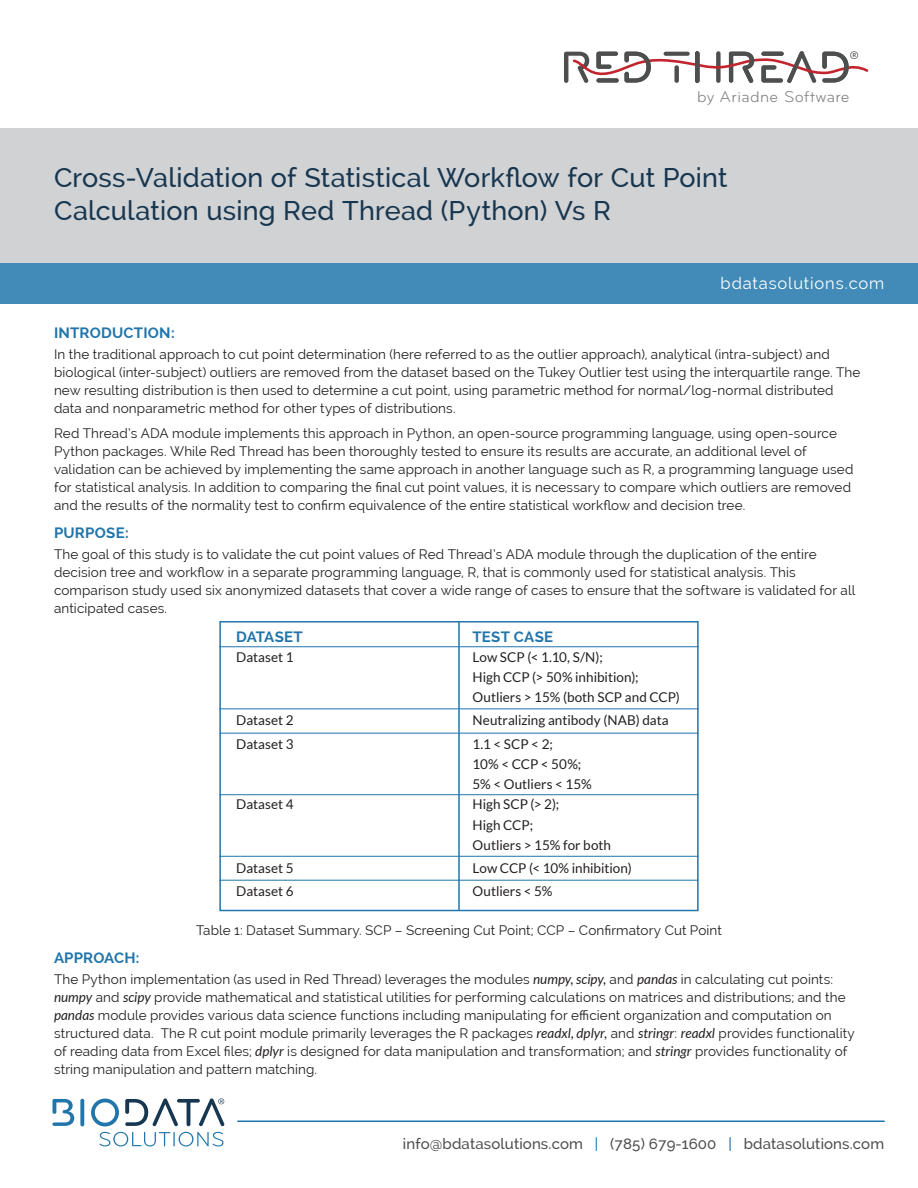
<style>
.page{position:relative;width:918px;height:1188px;background:#fff}
.page>*{position:absolute;margin:0;border:0;box-sizing:border-box;transform-origin:0 0}
.t1{font:500 27px/33px "Raleway";letter-spacing:.01em;color:#173650}
.t2{font:23.1px "Bryant Pro";color:#4d4e4e}
.t3{font:16.5px "Raleway";letter-spacing:.05em;color:#fff}
.t4{font:16.2px "Bryant Pro";letter-spacing:.025em;color:#818180}
.t5{font:500 15px "Raleway";letter-spacing:.01em;color:#4d4e4e}
.SUBHEAD{font:700 15px "Raleway";letter-spacing:.015em;color:#2075ab}
.BODY_COPY{font:13.5px/18px "Raleway";letter-spacing:.01em;color:#231f20}
.BODY_COPY-2{font:13.5px "Lato";color:#231f20}
.s1{font-family:"Lato";font-style:italic}
.s2{color:#2075ab}
</style>
<div class="page">
<div style="left:0;top:128px;width:918px;height:135px;background:#d1d2d4"></div>
<div style="left:0;top:263px;width:918px;height:41px;background:#428ab7"></div>
<div style="left:219px;top:621px;width:480px;height:290px;border:2px solid #2075ab"></div>
<hr style="left:238px;top:1120px;width:646px;height:2px;background:#2075ab">
<svg style="left:100px;top:1132px;width:123px;height:14px"></svg>
<svg style="left:80px;top:1099px;width:4px;height:27px"></svg>
<svg style="left:52px;top:1099px;width:22px;height:27px"></svg>
<svg style="left:125px;top:1098px;width:99px;height:28px"></svg>
<svg style="left:91px;top:1099px;width:28px;height:27px"></svg>
<hr style="left:219px;top:880px;width:480px;height:1px;background:#2075ab">
<hr style="left:219px;top:856px;width:480px;height:1px;background:#2075ab">
<hr style="left:219px;top:794px;width:480px;height:1px;background:#2075ab">
<hr style="left:219px;top:733px;width:480px;height:1px;background:#2075ab">
<hr style="left:219px;top:708px;width:480px;height:1px;background:#2075ab">
<hr style="left:219px;top:646px;width:480px;height:1px;background:#2075ab">
<hr style="left:458px;top:621px;width:2px;height:289px;background:#2075ab">
<svg style="left:564px;top:51px;width:305px;height:32px"></svg>
<p class="t2" style="left:850px;top:48px;width:11px">®</p>
<p class="t4" style="left:697px;top:88px;width:154px">by Ariadne Software</p>
<p class="t1" style="left:54px;top:161px;width:675px">Cross-Validation of Statistical Workflow for Cut Point<br>Calculation using Red Thread (Python) Vs R</p>
<p class="t3" style="left:721px;top:274px;width:165px">bdatasolutions.com</p>
<p class="SUBHEAD" style="left:54px;top:324px;width:122px">INTRODUCTION:</p>
<p class="BODY_COPY" style="left:54px;top:346px;width:808px">In the traditional approach to cut point determination (here referred to as the outlier approach), analytical (intra-subject) and biological (inter-subject) outliers are removed from the dataset based on the Tukey Outlier test using the interquartile range. The new resulting distribution is then used to determine a cut point, using parametric method for normal/log-normal distributed data and nonparametric method for other types of distributions.</p>
<p class="BODY_COPY" style="left:54px;top:424px;width:801px">Red Thread’s ADA module implements this approach in Python, an open-source programming language, using open-source Python packages. While Red Thread has been thoroughly tested to ensure its results are accurate, an additional level of validation can be achieved by implementing the same approach in another language such as R, a programming language used for statistical analysis. In addition to comparing the final cut point values, it is necessary to compare which outliers are removed and the results of the normality test to confirm equivalence of the entire statistical workflow and decision tree.</p>
<p class="SUBHEAD" style="left:54px;top:524px;width:76px">PURPOSE:</p>
<p class="BODY_COPY" style="left:54px;top:546px;width:803px">The goal of this study is to validate the cut point values of Red Thread’s ADA module through the duplication of the entire decision tree and workflow in a separate programming language, R, that is commonly used for statistical analysis. This comparison study used six anonymized datasets that cover a wide range of cases to ensure that the software is validated for all anticipated cases.</p>
<p class="SUBHEAD" style="left:236px;top:628px;width:68px">DATASET</p>
<p class="BODY_COPY-2" style="left:236px;top:649px;width:59px">Dataset 1</p>
<p class="BODY_COPY-2" style="left:236px;top:713px;width:59px">Dataset 2</p>
<p class="BODY_COPY-2" style="left:236px;top:736px;width:59px">Dataset 3</p>
<p class="BODY_COPY-2" style="left:236px;top:797px;width:59px">Dataset 4</p>
<p class="BODY_COPY-2" style="left:236px;top:861px;width:59px">Dataset 5</p>
<p class="BODY_COPY-2" style="left:236px;top:884px;width:59px">Dataset 6</p>
<p class="SUBHEAD" style="left:472px;top:628px;width:82px">TEST CASE</p>
<p class="BODY_COPY-2" style="left:472px;top:649px;width:132px">Low SCP (&lt; 1.10, S/N);</p>
<p class="BODY_COPY-2" style="left:472px;top:670px;width:168px">High CCP (&gt; 50% inhibition);</p>
<p class="BODY_COPY-2" style="left:472px;top:690px;width:209px">Outliers &gt; 15% (both SCP and CCP)</p>
<p class="BODY_COPY-2" style="left:472px;top:713px;width:198px">Neutralizing antibody (NAB) data</p>
<p class="BODY_COPY-2" style="left:472px;top:736px;width:82px">1.1 &lt; SCP &lt; 2;</p>
<p class="BODY_COPY-2" style="left:472px;top:757px;width:110px">10% &lt; CCP &lt; 50%;</p>
<p class="BODY_COPY-2" style="left:472px;top:777px;width:121px">5% &lt; Outliers &lt; 15%</p>
<p class="BODY_COPY-2" style="left:472px;top:797px;width:88px">High SCP (&gt; 2);</p>
<p class="BODY_COPY-2" style="left:472px;top:817px;width:62px">High CCP;</p>
<p class="BODY_COPY-2" style="left:472px;top:838px;width:140px">Outliers &gt; 15% for both</p>
<p class="BODY_COPY-2" style="left:472px;top:861px;width:161px">Low CCP (&lt; 10% inhibition)</p>
<p class="BODY_COPY-2" style="left:472px;top:884px;width:82px">Outliers &lt; 5%</p>
<p class="BODY_COPY" style="left:196px;top:921px;width:527px">Table 1: Dataset Summary. SCP – Screening Cut Point; CCP – Confirmatory Cut Point</p>
<p class="SUBHEAD" style="left:54px;top:949px;width:87px">APPROACH:</p>
<p class="BODY_COPY" style="left:54px;top:970px;width:802px">The Python implementation (as used in Red Thread) leverages the modules <span class="s1">numpy, scipy,</span> and <span class="s1">pandas</span> in calculating cut points: <span class="s1">numpy</span> and <span class="s1">scipy</span> provide mathematical and statistical utilities for performing calculations on matrices and distributions; and the <span class="s1">pandas</span> module provides various data science functions including manipulating for efficient organization and computation on structured data. The R cut point module primarily leverages the R packages <span class="s1">readxl, dplyr,</span> and <span class="s1">stringr</span>: <span class="s1">readxl</span> provides functionality of reading data from Excel files; <span class="s1">dplyr</span> is designed for data manipulation and transformation; and <span class="s1">stringr</span> provides functionality of string manipulation and pattern matching.</p>
<p class="t5" style="left:403px;top:1135px;width:483px">info@bdatasolutions.com <span class="s2">|</span> (785) 679-1600 <span class="s2">|</span> bdatasolutions.com</p>
</div>
